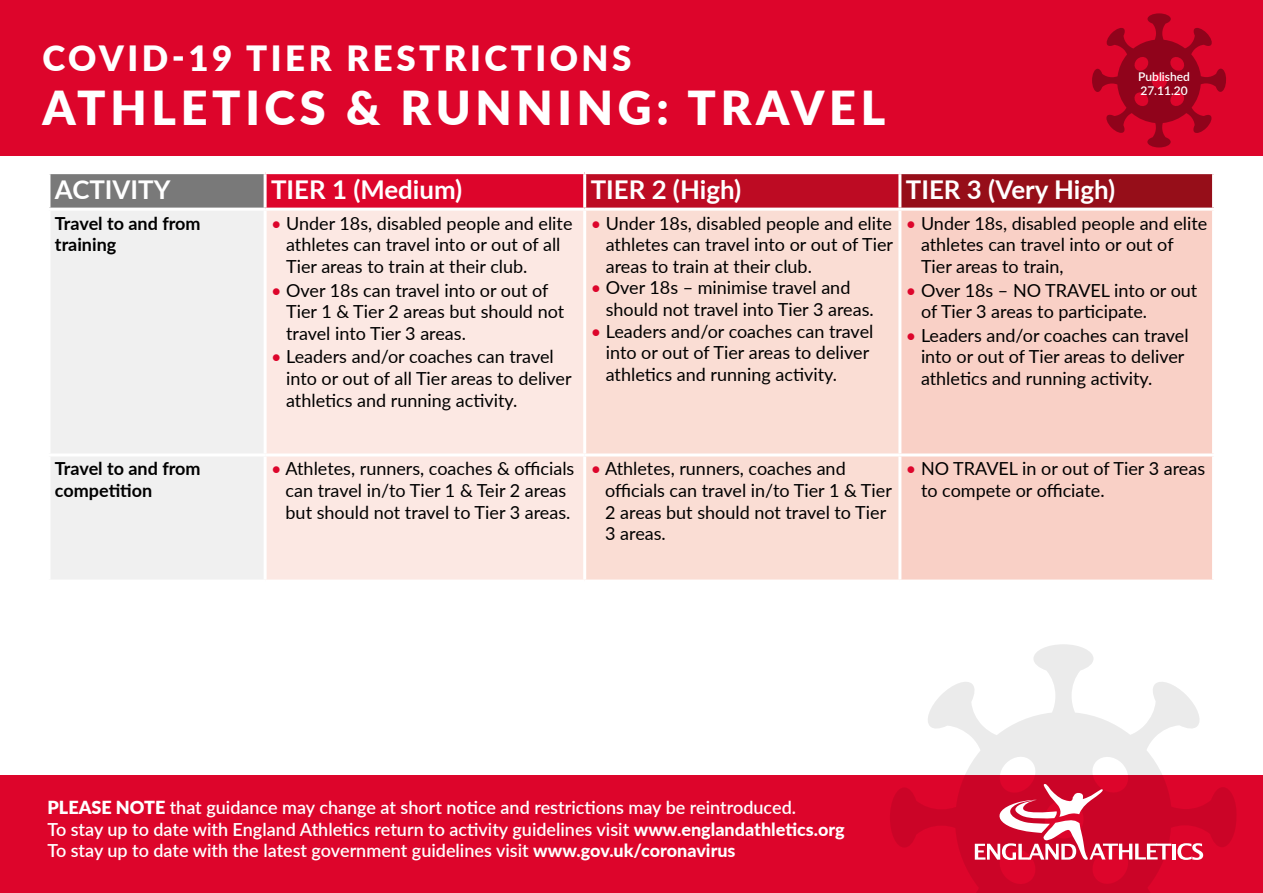
<style>
.page{position:relative;width:1263px;height:893px;background:#fff}
.page>*{position:absolute;margin:0;border:0;box-sizing:border-box;transform-origin:0 0}
.t1{font:900 46.8px "Lato";letter-spacing:.1em;color:#fff}
.t2{font:900 34.8px "Lato";letter-spacing:.1em;color:#fff}
.Paragraph_Style_1{font:700 25.8px "Lato";color:#fff}
.t3{font:18px/21.6px "Lato";color:#000}
.t4{font:600 18px/21.6px "Lato";color:#fff}
.t5{font:700 18px/21.6px "Lato";color:#000}
.t6{font:600 12px/14.4px "Lato";color:#fff}
.s1{color:#dd052b}
.s2{font-weight:900}
.s3{font-weight:800}
</style>
<div class="page">
<div style="left:0;top:0;width:1263px;height:155px;background:#dd052b"></div>
<div style="left:0;top:775px;width:1263px;height:118px;background:#dd052b"></div>
<svg style="left:890px;top:644px;width:346px;height:249px"></svg>
<svg style="left:1092px;top:13px;width:134px;height:134px"></svg>
<hr style="left:1172px;top:844px;width:4px;height:15px;background:#fff">
<svg style="left:1177px;top:843px;width:26px;height:17px"></svg>
<svg style="left:975px;top:784px;width:196px;height:76px;background:#d83b57"></svg>
<div style="left:49px;top:173px;width:216px;height:36px;background:#797979"></div>
<div style="left:265px;top:173px;width:320px;height:36px;background:#dd052b"></div>
<div style="left:585px;top:173px;width:315px;height:36px;background:#bd0b23"></div>
<div style="left:900px;top:173px;width:313px;height:36px;background:#960e19"></div>
<div style="left:51px;top:211px;width:212px;height:368px;background:#f0f0f0"></div>
<div style="left:267px;top:211px;width:316px;height:369px;background:#fce8e3"></div>
<div style="left:586px;top:211px;width:312px;height:369px;background:#faddd4"></div>
<div style="left:901px;top:211px;width:311px;height:369px;background:#f9d0c6"></div>
<hr style="left:47px;top:171px;width:218px;height:3px;background:#fff">
<hr style="left:47px;top:174px;width:3px;height:34px;background:#fff">
<hr style="left:265px;top:171px;width:320px;height:3px;background:#fff">
<hr style="left:264px;top:174px;width:3px;height:34px;background:#fff">
<hr style="left:585px;top:171px;width:315px;height:3px;background:#fff">
<hr style="left:583px;top:174px;width:3px;height:34px;background:#fff">
<hr style="left:900px;top:171px;width:315px;height:3px;background:#fff">
<hr style="left:898px;top:174px;width:3px;height:34px;background:#fff">
<hr style="left:1212px;top:174px;width:3px;height:34px;background:#fff">
<hr style="left:47px;top:208px;width:218px;height:3px;background:#fff">
<hr style="left:265px;top:208px;width:320px;height:3px;background:#fff">
<hr style="left:585px;top:208px;width:315px;height:3px;background:#fff">
<hr style="left:900px;top:208px;width:315px;height:3px;background:#fff">
<hr style="left:47px;top:453px;width:218px;height:3px;background:#fff">
<hr style="left:265px;top:453px;width:320px;height:3px;background:#fff">
<hr style="left:585px;top:453px;width:315px;height:3px;background:#fff">
<hr style="left:900px;top:453px;width:315px;height:3px;background:#fff">
<p class="t2" style="left:43px;top:32px;width:590px">COVID-19 TIER RESTRICTIONS</p>
<p class="t1" style="left:43px;top:72px;width:844px">ATHLETICS &amp; RUNNING: TRAVEL</p>
<p class="t6" style="left:1138px;top:69px;width:53px">Published<br>27.11.20</p>
<p class="Paragraph_Style_1" style="left:55px;top:171px;width:117px">ACTIVITY</p>
<p class="Paragraph_Style_1" style="left:271px;top:171px;width:193px">TIER 1 (Medium)</p>
<p class="Paragraph_Style_1" style="left:591px;top:171px;width:152px">TIER 2 (High)</p>
<p class="Paragraph_Style_1" style="left:906px;top:171px;width:211px">TIER 3 (Very High)</p>
<p class="t5" style="left:55px;top:211px;width:147px">Travel to and from training</p>
<p class="t3" style="left:286px;top:211px;width:288px;text-indent:-15px"><span class="s1">•</span> Under 18s, disabled people and elite athletes can travel into or out of all<br>Tier areas to train at their club.</p>
<p class="t3" style="left:286px;top:278px;width:280px;text-indent:-15px"><span class="s1">•</span> Over 18s can travel into or out of<br>Tier 1 &amp; Tier 2 areas but should not travel into Tier 3 areas.</p>
<p class="t3" style="left:286px;top:345px;width:287px;text-indent:-15px"><span class="s1">•</span> Leaders and/or coaches can travel into or out of all Tier areas to deliver athletics and running activity.</p>
<p class="t3" style="left:606px;top:211px;width:289px;text-align:justify;text-indent:-15px"><span class="s1">•</span> Under 18s, disabled people and elite athletes can travel into or out of Tier areas to train at their club.</p>
<p class="t3" style="left:606px;top:276px;width:269px;text-indent:-15px"><span class="s1">•</span> Over 18s – minimise travel and should not travel into Tier 3 areas.</p>
<p class="t3" style="left:606px;top:319px;width:269px;text-indent:-15px"><span class="s1">•</span> Leaders and/or coaches can travel into or out of Tier areas to deliver athletics and running activity.</p>
<p class="t3" style="left:921px;top:211px;width:288px;text-indent:-15px"><span class="s1">•</span> Under 18s, disabled people and elite athletes can travel into or out of<br>Tier areas to train,</p>
<p class="t3" style="left:921px;top:278px;width:278px;text-indent:-15px"><span class="s1">•</span> Over 18s – NO TRAVEL into or out of Tier 3 areas to participate.</p>
<p class="t3" style="left:921px;top:324px;width:269px;text-indent:-15px"><span class="s1">•</span> Leaders and/or coaches can travel into or out of Tier areas to deliver athletics and running activity.</p>
<p class="t5" style="left:55px;top:457px;width:147px">Travel to and from competition</p>
<p class="t3" style="left:271px;top:457px;width:305px;text-align:center"><span class="s1">•</span> Athletes, runners, coaches &amp; officials can travel in/to Tier 1 &amp; Teir 2 areas but should not travel to Tier 3 areas.</p>
<p class="t3" style="left:605px;top:457px;width:288px;text-indent:-14px"><span class="s1">•</span> Athletes, runners, coaches and officials can travel in/to Tier 1 &amp; Tier<br>2 areas but should not travel to Tier<br>3 areas.</p>
<p class="t3" style="left:921px;top:457px;width:286px;text-indent:-15px"><span class="s1">•</span> NO TRAVEL in or out of Tier 3 areas to compete or officiate.</p>
<p class="t4" style="left:47px;top:796px;width:799px"><span class="s2">PLEASE NOTE</span> that guidance may change at short notice and restrictions may be reintroduced.<br>To stay up to date with England Athletics return to activity guidelines visit <span class="s3">www.englandathletics.org<br></span>To stay up to date with the latest government guidelines visit <span class="s3">www.gov.uk/coronavirus</span></p>
</div>
